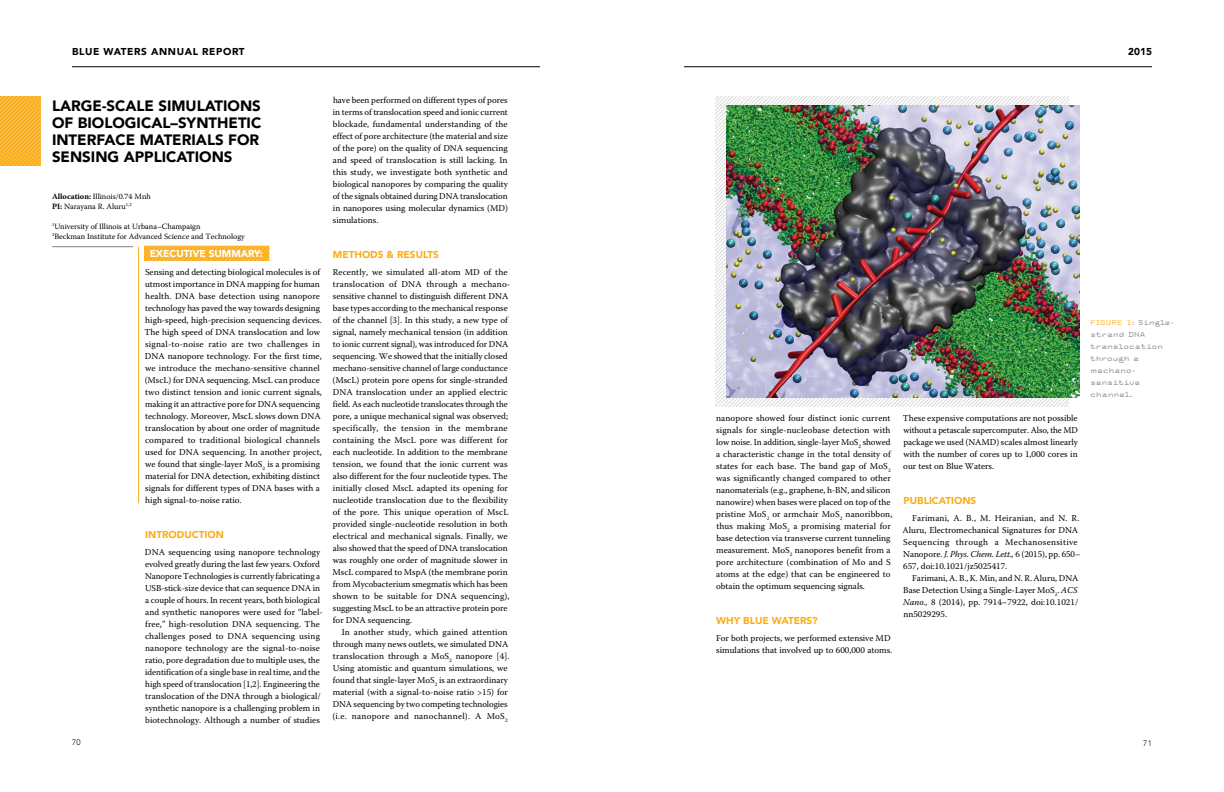
<style>
.page{position:relative;width:1224px;height:792px;background:#fff}
.page>*{position:absolute;margin:0;border:0;box-sizing:border-box;transform-origin:0 0}
.t1{font:900 15px/17px "Avenir";color:#000}
.t2{font:900 10px "Avenir";color:#fbad18}
.t3{font:900 10px "Avenir";letter-spacing:.06em;color:#000}
.t4{font:900 10px "Avenir";color:#fff}
.t5{font:9px/12px "Warnock Pro";color:#000}
.t6{font:8px/10px "Warnock Pro";color:#000}
.t7{font:300 8px "Avenir";color:#000}
.t8{font:7px/12px "Tronic OT";letter-spacing:-.07em;color:#808285}
.s1{font-weight:700}
.s2{font-style:italic}
.s3{color:#fbad18}
</style>
<div class="page">
<img style="left:0;top:96px;width:41px;height:70px">
<hr style="left:52px;top:246px;width:81px;height:1px;background:#808285">
<img style="left:145px;top:246px;width:124px;height:15px">
<hr style="left:138px;top:247px;width:1px;height:256px;background:#fbad18">
<img style="left:716px;top:96px;width:352px;height:310px">
<img style="left:727px;top:105px;width:352px;height:293px">
<hr style="left:72px;top:66px;width:468px;height:1px;background:#000">
<hr style="left:684px;top:66px;width:468px;height:1px;background:#000">
<p class="t3" style="left:72px;top:43px;width:174px">BLUE WATERS ANNUAL REPORT</p>
<p class="t3" style="left:1128px;top:43px;width:25px">2015</p>
<h1 class="t1" style="left:52px;top:97px;width:211px">LARGE-SCALE SIMULATIONS<br>OF BIOLOGICAL–SYNTHETIC<br>INTERFACE MATERIALS FOR<br>SENSING APPLICATIONS</h1>
<p class="t6" style="left:52px;top:191px;width:100px"><span class="s1">Allocation:</span> Illinois/0.74 Mnh<br><span class="s1">PI:</span> Narayana R. Aluru<sup>1,2</sup></p>
<p class="t6" style="left:52px;top:221px;width:194px"><sup>1</sup>University of Illinois at Urbana–Champaign<br><sup>2</sup>Beckman Institute for Advanced Science and Technology</p>
<p class="t4" style="left:150px;top:245px;width:115px">EXECUTIVE SUMMARY:</p>
<p class="t5" style="left:145px;top:266px;width:179px">Sensing and detecting biological molecules is of utmost importance in DNA mapping for human health. DNA base detection using nanopore technology has paved the way towards designing high-speed, high-precision sequencing devices.<br>The high speed of DNA translocation and low signal-to-noise ratio are two challenges in DNA nanopore technology. For the first time, we introduce the mechano-sensitive channel (MscL) for DNA sequencing. MscL can produce two distinct tension and ionic current signals, making it an attractive pore for DNA sequencing technology. Moreover, MscL slows down DNA translocation by about one order of magnitude compared to traditional biological channels used for DNA sequencing. In another project, we found that single-layer MoS<sub>2</sub> is a promising material for DNA detection, exhibiting distinct signals for different types of DNA bases with a high signal-to-noise ratio.</p>
<p class="t2" style="left:145px;top:526px;width:80px">INTRODUCTION</p>
<p class="t5" style="left:145px;top:546px;width:179px">DNA sequencing using nanopore technology evolved greatly during the last few years. Oxford Nanopore Technologies is currently fabricating a USB-stick-size device that can sequence DNA in a couple of hours. In recent years, both biological and synthetic nanopores were used for “label&shy;free,” high-resolution DNA sequencing. The challenges posed to DNA sequencing using nanopore technology are the signal-to-noise ratio, pore degradation due to multiple uses, the identification of a single base in real time, and the high speed of translocation [1,2]. Engineering the translocation of the DNA through a biological/ synthetic nanopore is a challenging problem in biotechnology. Although a number of studies</p>
<p class="t5" style="left:333px;top:94px;width:177px;text-align:justify">have been performed on different types of pores in terms of translocation speed and ionic current blockade, fundamental understanding of the effect of pore architecture (the material and size of the pore) on the quality of DNA sequencing and speed of translocation is still lacking. In this study, we investigate both synthetic and biological nanopores by comparing the quality of the signals obtained during DNA translocation in nanopores using molecular dynamics (MD) simulations.</p>
<p class="t2" style="left:333px;top:246px;width:108px">METHODS &amp; RESULTS</p>
<p class="t5" style="left:332px;top:266px;width:179px">Recently, we simulated all-atom MD of the translocation of DNA through a mechano&shy;sensitive channel to distinguish different DNA base types according to the mechanical response of the channel [3]. In this study, a new type of signal, namely mechanical tension (in addition to ionic current signal), was introduced for DNA sequencing. We showed that the initially closed mechano-sensitive channel of large conductance (MscL) protein pore opens for single-stranded DNA translocation under an applied electric field. As each nucleotide translocates through the pore, a unique mechanical signal was observed; specifically, the tension in the membrane containing the MscL pore was different for each nucleotide. In addition to the membrane tension, we found that the ionic current was also different for the four nucleotide types. The initially closed MscL adapted its opening for nucleotide translocation due to the flexibility of the pore. This unique operation of MscL provided single-nucleotide resolution in both electrical and mechanical signals. Finally, we also showed that the speed of DNA translocation was roughly one order of magnitude slower in MscL compared to MspA (the membrane porin from Mycobacterium smegmatis which has been shown to be suitable for DNA sequencing), suggesting MscL to be an attractive protein pore for DNA sequencing.</p>
<p class="t5" style="left:332px;top:626px;width:179px;text-indent:9px">In another study, which gained attention through many news outlets, we simulated DNA translocation through a MoS<sub>2</sub> nanopore [4].<br>Using atomistic and quantum simulations, we found that single-layer MoS<sub>2</sub> is an extraordinary material (with a signal-to-noise ratio &gt;15) for DNA sequencing by two competing technologies (i.e. nanopore and nanochannel). A MoS<sub>2</sub></p>
<p class="t5" style="left:716px;top:412px;width:178px">nanopore showed four distinct ionic current signals for single-nucleobase detection with low noise. In addition, single-layer MoS<sub>2</sub> showed a characteristic change in the total density of states for each base. The band gap of MoS<sub>2 </sub>was significantly changed compared to other nanomaterials (e.g., graphene, h-BN, and silicon nanowire) when bases were placed on top of the pristine MoS<sub>2</sub> or armchair MoS<sub>2</sub> nanoribbon, thus making MoS<sub>2</sub> a promising material for base detection via transverse current tunneling measurement. MoS<sub>2</sub> nanopores benefit from a pore architecture (combination of Mo and S atoms at the edge) that can be engineered to obtain the optimum sequencing signals.</p>
<p class="t2" style="left:716px;top:612px;width:103px">WHY BLUE WATERS?</p>
<p class="t5" style="left:716px;top:632px;width:178px">For both projects, we performed extensive MD simulations that involved up to 600,000 atoms.</p>
<p class="t5" style="left:903px;top:412px;width:177px;text-align:justify">These expensive computations are not possible without a petascale supercomputer. Also, the MD package we used (NAMD) scales almost linearly with the number of cores up to 1,000 cores in our test on Blue Waters.</p>
<p class="t2" style="left:903px;top:492px;width:74px">PUBLICATIONS</p>
<p class="t5" style="left:902px;top:512px;width:180px;text-indent:10px">Farimani, A. B., M. Heiranian, and N. R.<br>Aluru, Electromechanical Signatures for DNA Sequencing through a Mechanosensitive Nanopore. <span class="s2">J. Phys. Chem. Lett.,</span> 6 (2015), pp. 650– 657, doi:10.1021/jz5025417.</p>
<p class="t5" style="left:903px;top:572px;width:177px;text-align:justify;text-indent:9px">Farimani, A. B., K. Min, and N. R. Aluru, DNA Base Detection Using a Single-Layer MoS<sub>2</sub>. <span class="s2">ACS Nano.,</span> 8 (2014), pp. 7914–7922, doi:10.1021/ nn5029295.</p>
<p class="t8" style="left:1090px;top:317px;width:86px"><span class="s3">FIGURE 1:</span> Single&shy;strand DNA translocation through a mechano&shy;sensitive channel.</p>
<p class="t7" style="left:72px;top:738px;width:10px">70</p>
<p class="t7" style="left:1143px;top:738px;width:10px">71</p>
</div>
